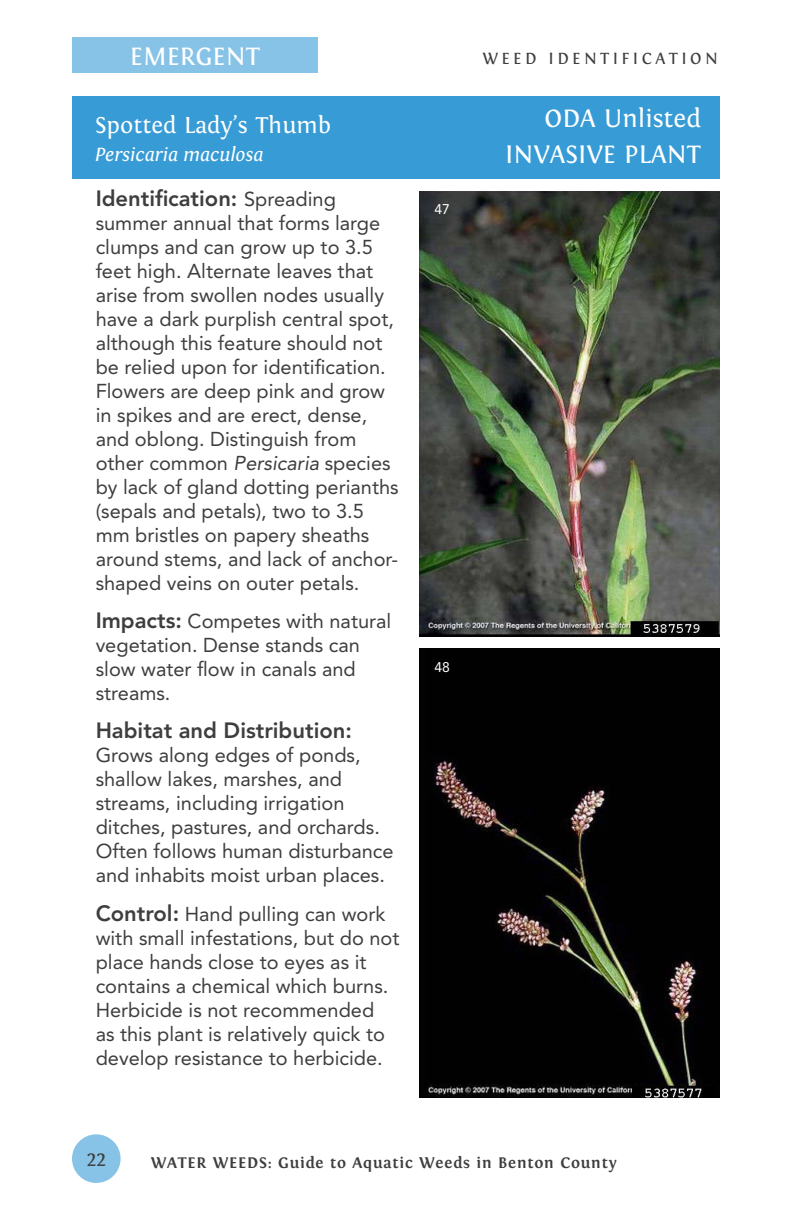
<style>
.page{position:relative;width:792px;height:1224px;background:#fff}
.page>*{position:absolute;margin:0;border:0;box-sizing:border-box;transform-origin:0 0}
.t1{font:26.4px "Fontin";color:#fff}
.Plant_name_-_frutige{font:24px "Fontin";color:#fff}
.Body_Text{font:800 22px "Avenir LT Std";color:#3e3e3f}
.t2{font:21.6px "Fontin";color:#3e3e3f}
.Body_Text-2{font:20px/24px "Avenir LT Std";color:#3e3e3f}
.Plant_name_-_frutige-2{font:italic 20px "Fontin";color:#fff}
.t3{font:17px "Fontin";letter-spacing:.2em;color:#3e3e3f}
.t4{font:700 16px "Fontin";letter-spacing:.05em;color:#3e3e3f}
.bullet{font:14px "Avenir LT Std";color:#fff}
.s1{font-weight:400;font-size:20px}
.s2{font-style:italic}
.s3{font-weight:800;font-size:22px}
</style>
<div class="page">
<div style="left:72px;top:96px;width:648px;height:83px;background:#379bd6"></div>
<div style="left:72px;top:37px;width:246px;height:35px;background:#87c3e7"></div>
<div style="left:72px;top:1134px;width:49px;height:49px;background:#87c3e7;border-radius:50%"></div>
<img style="left:420px;top:191px;width:300px;height:446px">
<img style="left:420px;top:648px;width:300px;height:450px">
<h1 class="t1" style="left:130px;top:42px;width:131px">EMERGENT</h1>
<p class="t3" style="left:482px;top:49px;width:237px">WEED IDENTIFICATION</p>
<p class="t1" style="left:545px;top:104px;width:158px">ODA Unlisted</p>
<p class="Plant_name_-_frutige" style="left:95px;top:111px;width:238px">Spotted Lady’s Thumb</p>
<p class="Plant_name_-_frutige-2" style="left:95px;top:143px;width:170px">Persicaria maculosa</p>
<p class="t1" style="left:505px;top:140px;width:197px">INVASIVE PLANT</p>
<p class="Body_Text" style="left:96px;top:185px;width:242px">Identification: <span class="s1">Spreading</span></p>
<p class="Body_Text-2" style="left:96px;top:211px;width:305px">summer annual that forms large clumps and can grow up to 3.5 feet high. Alternate leaves that arise from swollen nodes usually have a dark purplish central spot, although this feature should not be relied upon for identification.<br>Flowers are deep pink and grow in spikes and are erect, dense, and oblong. Distinguish from other common <span class="s2">Persicaria</span> species by lack of gland dotting perianths (sepals and petals), two to 3.5 mm bristles on papery sheaths around stems, and lack of anchor&shy;shaped veins on outer petals.</p>
<p class="Body_Text-2" style="left:96px;top:609px;width:297px"><span class="s3">Impacts:</span> Competes with natural vegetation. Dense stands can slow water flow in canals and streams.</p>
<p class="Body_Text" style="left:96px;top:718px;width:258px">Habitat and Distribution:</p>
<p class="Body_Text-2" style="left:96px;top:744px;width:299px">Grows along edges of ponds, shallow lakes, marshes, and streams, including irrigation ditches, pastures, and orchards.<br>Often follows human disturbance and inhabits moist urban places.</p>
<p class="Body_Text-2" style="left:96px;top:902px;width:305px"><span class="s3">Control:</span> Hand pulling can work with small infestations, but do not place hands close to eyes as it contains a chemical which burns.<br>Herbicide is not recommended<br>as this plant is relatively quick to develop resistance to herbicide.</p>
<p class="bullet" style="left:434px;top:201px;width:17px">47</p>
<p class="bullet" style="left:434px;top:659px;width:17px">48</p>
<p class="t2" style="left:87px;top:1147px;width:21px">22</p>
<p class="t4" style="left:151px;top:1154px;width:467px">WATER WEEDS: Guide to Aquatic Weeds in Benton County</p>
</div>
